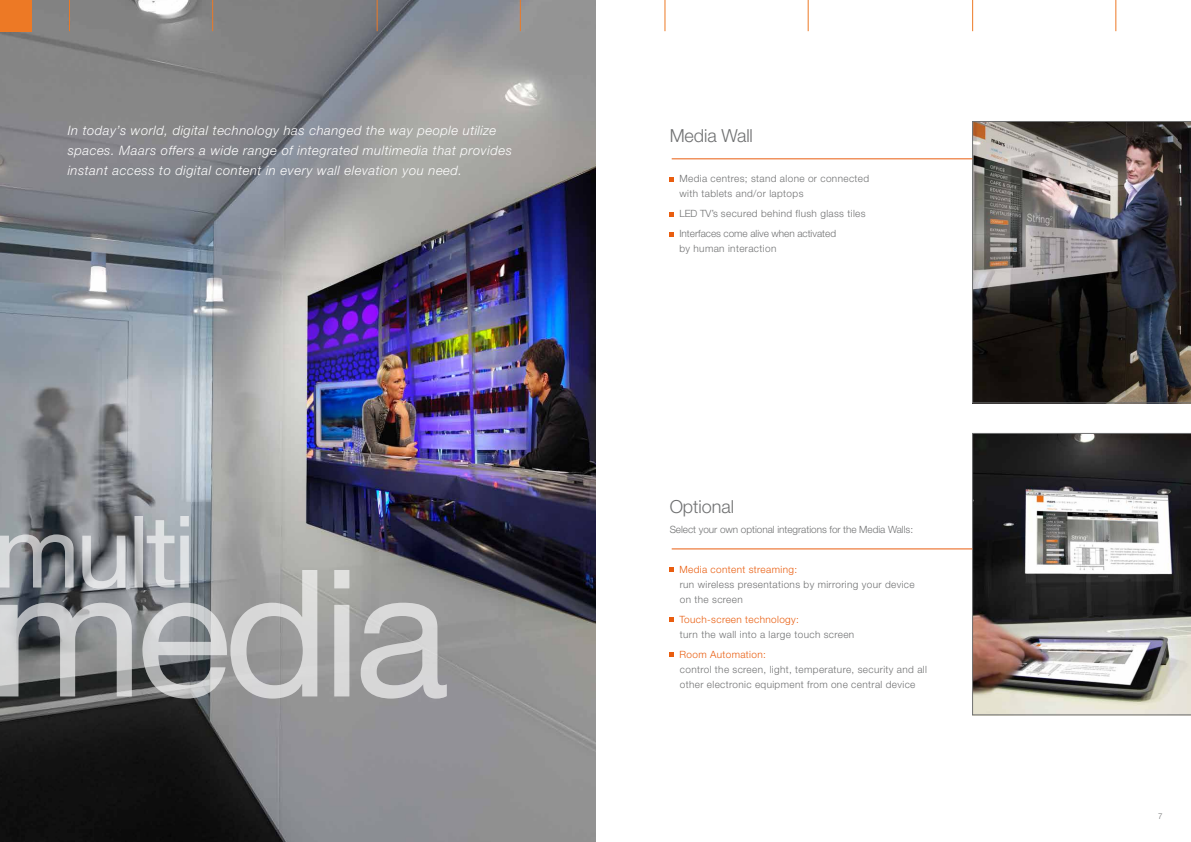
<style>
.page{position:relative;width:1191px;height:842px;background:#fff}
.page>*{position:absolute;margin:0;border:0;box-sizing:border-box;transform-origin:0 0}
.t1{font:300 18px "Helvetica Neue LT Std";letter-spacing:-.005em;color:#707172}
.t2{font:italic 300 13px/20px "Helvetica Neue LT Std";letter-spacing:.04em;color:#fff}
.t3{font:300 10px/15px "Helvetica Neue LT Std";letter-spacing:.035em;color:#707172}
.t4{font:300 10px/20px "Helvetica Neue LT Std";letter-spacing:-.005em;color:#707172}
.t5{font:300 10px "Helvetica Neue LT Std";letter-spacing:.035em;color:#e95d0f}
.t6{font:300 8px "Helvetica Neue LT Std";color:#707172}
</style>
<div class="page">
<img style="left:0;top:0;width:595px;height:842px">
<hr style="left:212px;top:0;width:1px;height:31px;background:#ed7925">
<hr style="left:808px;top:0;width:1px;height:31px;background:#ed7925">
<hr style="left:377px;top:0;width:1px;height:31px;background:#ed7925">
<hr style="left:972px;top:0;width:1px;height:31px;background:#ed7925">
<hr style="left:520px;top:0;width:1px;height:31px;background:#ed7925">
<hr style="left:1115px;top:0;width:1px;height:31px;background:#ed7925">
<hr style="left:69px;top:0;width:1px;height:31px;background:#ed7925">
<hr style="left:665px;top:0;width:1px;height:31px;background:#ed7925">
<svg style="left:0;top:570px;width:447px;height:128px;background:#a0a1a2"></svg>
<svg style="left:0;top:516px;width:189px;height:73px;background:#979a9f"></svg>
<div style="left:0;top:0;width:31px;height:31px;background:#ed7925"></div>
<img style="left:972px;top:121px;width:219px;height:282px">
<svg style="left:972px;top:433px;width:219px;height:282px;background:#726f6d"></svg>
<hr style="left:671px;top:159px;width:301px;height:1px;background:#e95d0f">
<hr style="left:671px;top:549px;width:301px;height:1px;background:#e95d0f">
<svg style="left:669px;top:177px;width:5px;height:4px"></svg>
<svg style="left:669px;top:212px;width:5px;height:4px"></svg>
<svg style="left:669px;top:232px;width:5px;height:4px"></svg>
<svg style="left:669px;top:567px;width:5px;height:4px"></svg>
<svg style="left:669px;top:617px;width:5px;height:4px"></svg>
<svg style="left:669px;top:652px;width:5px;height:4px"></svg>
<h2 class="t2" style="left:68px;top:120px;width:446px">In today’s world, digital technology has changed the way people utilize spaces. Maars offers a wide range of integrated multimedia that provides instant access to digital content in every wall elevation you need.</h2>
<h1 class="t1" style="left:669px;top:125px;width:85px">Media Wall</h1>
<p class="t3" style="left:679px;top:171px;width:191px">Media centres; stand alone or connected with tablets and/or laptops</p>
<p class="t4" style="left:679px;top:204px;width:188px">LED TV’s secured behind flush glass tiles<br>Interfaces come alive when activated</p>
<p class="t3" style="left:679px;top:241px;width:98px">by human interaction</p>
<h1 class="t1" style="left:669px;top:495px;width:66px">Optional</h1>
<p class="t4" style="left:669px;top:519px;width:245px">Select your own optional integrations for the Media Walls:</p>
<p class="t5" style="left:679px;top:563px;width:119px">Media content streaming:</p>
<p class="t3" style="left:679px;top:576px;width:236px">run wireless presentations by mirroring your device on the screen</p>
<p class="t5" style="left:679px;top:613px;width:121px">Touch-screen technology:</p>
<p class="t3" style="left:680px;top:626px;width:176px">turn the wall into a large touch screen</p>
<p class="t5" style="left:679px;top:648px;width:88px">Room Automation:</p>
<p class="t3" style="left:680px;top:661px;width:249px">control the screen, light, temperature, security and all other electronic equipment from one central device</p>
<p class="t6" style="left:1158px;top:812px;width:6px">7</p>
</div>
